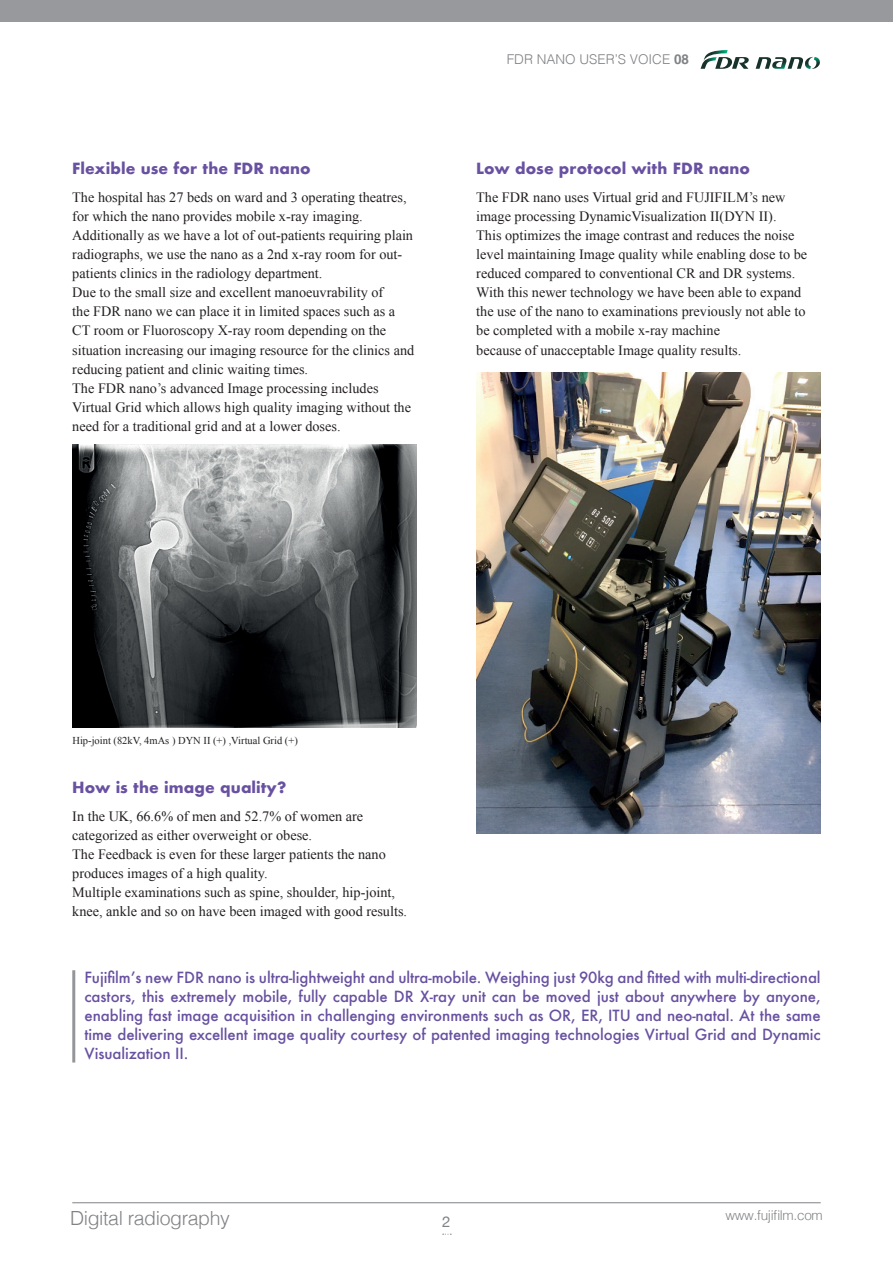
<style>
.page{position:relative;width:893px;height:1263px;background:#fff}
.page>*{position:absolute;margin:0;border:0;box-sizing:border-box;transform-origin:0 0}
.t1{font:300 19.5px "Helvetica";letter-spacing:-.02em;color:#808285}
.t2{font:500 15px/19px "Futura";letter-spacing:-.005em;color:#6851a1;text-align:justify}
.t3{font:700 15px "Futura";letter-spacing:.005em;color:#6851a1}
.t4{font:15px "Helvetica Neue";color:#808285}
.t5{font:14.25px/19px "Times New Roman";color:#231f20}
.t6{font:300 13.5px "Helvetica";color:#808285}
.t7{font:300 13.5px "Helvetica";letter-spacing:-.02em;color:#808285}
.t8{font:10.5px "Times New Roman";color:#231f20}
.s1{font-weight:700}
</style>
<div class="page">
<div style="left:0;top:0;width:893px;height:21px;background:#97999c"></div>
<hr style="left:72px;top:1202px;width:749px;height:1px;background:#808285">
<svg style="left:701px;top:50px;width:48px;height:19px"></svg>
<svg style="left:756px;top:57px;width:64px;height:12px"></svg>
<img style="left:72px;top:444px;width:345px;height:284px">
<img style="left:476px;top:372px;width:344px;height:461px">
<hr style="left:72px;top:970px;width:3px;height:92px;background:#939598">
<p class="t3" style="left:72px;top:158px;width:240px">Flexible use for the FDR nano</p>
<p class="t5" style="left:72px;top:188px;width:343px">The hospital has 27 beds on ward and 3 operating theatres, for which the nano provides mobile x-ray imaging.<br>Additionally as we have a lot of out-patients requiring plain radiographs, we use the nano as a 2nd x-ray room for out&shy;patients clinics in the radiology department.<br>Due to the small size and excellent manoeuvrability of<br>the FDR nano we can place it in limited spaces such as a CT room or Fluoroscopy X-ray room depending on the situation increasing our imaging resource for the clinics and reducing patient and clinic waiting times.<br>The FDR nano’s advanced Image processing includes Virtual Grid which allows high quality imaging without the need for a traditional grid and at a lower doses.</p>
<p class="t6" style="left:507px;top:48px;width:184px">FDR NANO USER’S VOICE <span class="s1">08</span></p>
<p class="t3" style="left:476px;top:158px;width:275px">Low dose protocol with FDR nano</p>
<p class="t5" style="left:476px;top:188px;width:332px">The FDR nano uses Virtual grid and FUJIFILM’s new image processing DynamicVisualization II(DYN II).<br>This optimizes the image contrast and reduces the noise level maintaining Image quality while enabling dose to be reduced compared to conventional CR and DR systems.<br>With this newer technology we have been able to expand the use of the nano to examinations previously not able to be completed with a mobile x-ray machine<br>because of unacceptable Image quality results.</p>
<p class="t8" style="left:72px;top:733px;width:227px">Hip-joint (82kV, 4mAs ) DYN II (+) ,Virtual Grid (+)</p>
<p class="t3" style="left:72px;top:776px;width:215px">How is the image quality?</p>
<p class="t5" style="left:72px;top:806px;width:336px">In the UK, 66.6% of men and 52.7% of women are categorized as either overweight or obese.<br>The Feedback is even for these larger patients the nano produces images of a high quality.<br>Multiple examinations such as spine, shoulder, hip-joint, knee, ankle and so on have been imaged with good results.</p>
<p class="t2" style="left:85px;top:967px;width:738px">Fujifilm’s new FDR nano is ultra-lightweight and ultra-mobile. Weighing just 90kg and fitted with multi-directional castors, this extremely mobile, fully capable DR X-ray unit can be moved just about anywhere by anyone, enabling fast image acquisition in challenging environments such as OR, ER, ITU and neo-natal. At the same time delivering excellent image quality courtesy of patented imaging technologies Virtual Grid and Dynamic Visualization II.</p>
<h1 class="t1" style="left:70px;top:1201px;width:161px">Digital radiography</h1>
<p class="t7" style="left:725px;top:1204px;width:99px">www.fujifilm.com</p>
<p class="t4" style="left:442px;top:1210px;width:10px">2</p>
</div>
